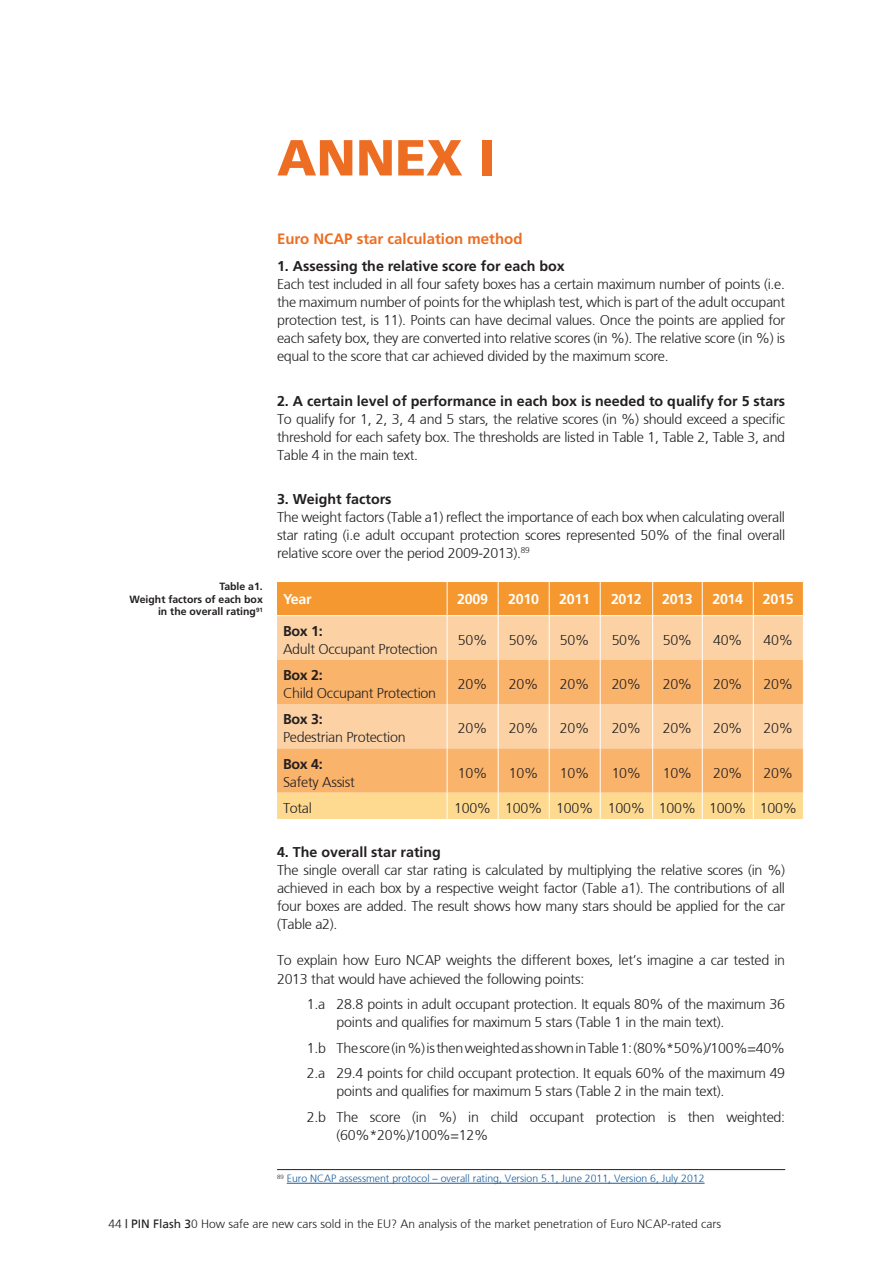
<style>
.page{position:relative;width:893px;height:1263px;background:#fff}
.page>*{position:absolute;margin:0;border:0;box-sizing:border-box;transform-origin:0 0}
.ondertitel{font:900 50.7px "Frutiger";color:#ed6e22}
.t1{font:700 15px "Frutiger";color:#ed6e22}
.t2{font:300 14.25px/18px "Frutiger";letter-spacing:-.02em;color:#231f20;text-align:justify}
.t3{font:700 14.25px "Frutiger";color:#231f20}
.t4{font:700 14.25px "Frutiger";letter-spacing:-.02em;color:#fff}
.t5{font:300 12px "Frutiger";color:#231f20}
.Footnote{font:300 10.5px "Frutiger";color:#175d9e}
.t6{font:700 10.5px "Frutiger";color:#231f20}
.s1{font-weight:400}
</style>
<div class="page">
<div style="left:277px;top:582px;width:526px;height:33px;background:#f5982f"></div>
<div style="left:277px;top:616px;width:526px;height:44px;background:#fcd2a4"></div>
<svg style="left:277px;top:660px;width:526px;height:133px;fill:#f9b36b"></svg>
<hr style="left:498px;top:582px;width:1px;height:33px;background:#fff">
<hr style="left:549px;top:582px;width:1px;height:33px;background:#fff">
<hr style="left:600px;top:582px;width:1px;height:33px;background:#fff">
<hr style="left:652px;top:582px;width:1px;height:33px;background:#fff">
<hr style="left:702px;top:582px;width:1px;height:33px;background:#fff">
<hr style="left:753px;top:582px;width:1px;height:33px;background:#fff">
<hr style="left:447px;top:582px;width:1px;height:33px;background:#fff">
<hr style="left:447px;top:616px;width:1px;height:44px;background:#fff">
<hr style="left:447px;top:660px;width:1px;height:44px;background:#fff">
<hr style="left:447px;top:704px;width:1px;height:44px;background:#fff">
<hr style="left:447px;top:748px;width:1px;height:45px;background:#fff">
<hr style="left:498px;top:616px;width:1px;height:44px;background:#fff">
<hr style="left:549px;top:616px;width:1px;height:44px;background:#fff">
<hr style="left:600px;top:616px;width:1px;height:44px;background:#fff">
<hr style="left:652px;top:616px;width:1px;height:44px;background:#fff">
<hr style="left:702px;top:616px;width:1px;height:44px;background:#fff">
<hr style="left:753px;top:616px;width:1px;height:44px;background:#fff">
<hr style="left:498px;top:660px;width:1px;height:44px;background:#fff">
<hr style="left:549px;top:660px;width:1px;height:44px;background:#fff">
<hr style="left:600px;top:660px;width:1px;height:44px;background:#fff">
<hr style="left:652px;top:660px;width:1px;height:44px;background:#fff">
<hr style="left:702px;top:660px;width:1px;height:44px;background:#fff">
<hr style="left:753px;top:660px;width:1px;height:44px;background:#fff">
<hr style="left:498px;top:704px;width:1px;height:44px;background:#fff">
<hr style="left:549px;top:704px;width:1px;height:44px;background:#fff">
<hr style="left:600px;top:704px;width:1px;height:44px;background:#fff">
<hr style="left:652px;top:704px;width:1px;height:44px;background:#fff">
<hr style="left:702px;top:704px;width:1px;height:44px;background:#fff">
<hr style="left:753px;top:704px;width:1px;height:44px;background:#fff">
<hr style="left:498px;top:748px;width:1px;height:45px;background:#fff">
<hr style="left:549px;top:748px;width:1px;height:45px;background:#fff">
<hr style="left:600px;top:748px;width:1px;height:45px;background:#fff">
<hr style="left:652px;top:748px;width:1px;height:45px;background:#fff">
<hr style="left:702px;top:748px;width:1px;height:45px;background:#fff">
<hr style="left:753px;top:748px;width:1px;height:45px;background:#fff">
<div style="left:277px;top:793px;width:526px;height:26px;background:#feda90"></div>
<hr style="left:277px;top:1169px;width:508px;height:1px;background:#231f20">
<hr style="left:287px;top:1183px;width:418px;height:1px;background:#175d9e">
<p class="ondertitel" style="left:277px;top:127px;width:220px">ANNEX I</p>
<p class="t6" style="left:220px;top:580px;width:45px">Table a1.</p>
<p class="t6" style="left:129px;top:593px;width:135px">Weight factors of each box</p>
<p class="t6" style="left:158px;top:605px;width:106px">in the overall rating<sup>91</sup></p>
<p class="t1" style="left:277px;top:230px;width:247px">Euro NCAP star calculation method</p>
<p class="t3" style="left:277px;top:258px;width:289px">1. Assessing the relative score for each box</p>
<p class="t2" style="left:277px;top:275px;width:510px">Each test included in all four safety boxes has a certain maximum number of points (i.e. the maximum number of points for the whiplash test, which is part of the adult occupant protection test, is 11). Points can have decimal values. Once the points are applied for each safety box, they are converted into relative scores (in %). The relative score (in %) is equal to the score that car achieved divided by the maximum score.</p>
<p class="t3" style="left:277px;top:392px;width:510px">2. A certain level of performance in each box is needed to qualify for 5 stars</p>
<p class="t2" style="left:277px;top:410px;width:510px">To qualify for 1, 2, 3, 4 and 5 stars, the relative scores (in %) should exceed a specific threshold for each safety box. The thresholds are listed in Table 1, Table 2, Table 3, and Table 4 in the main text.</p>
<p class="t3" style="left:277px;top:491px;width:116px">3. Weight factors</p>
<p class="t2" style="left:277px;top:508px;width:510px">The weight factors (Table a1) reflect the importance of each box when calculating overall star rating (i.e adult occupant protection scores represented 50% of the final overall relative score over the period 2009-2013).<sup>89</sup></p>
<p class="t4" style="left:283px;top:591px;width:30px">Year</p>
<p class="t4" style="left:457px;top:591px;width:32px">2009</p>
<p class="t4" style="left:508px;top:591px;width:32px">2010</p>
<p class="t4" style="left:559px;top:591px;width:32px">2011</p>
<p class="t4" style="left:611px;top:591px;width:32px">2012</p>
<p class="t4" style="left:662px;top:591px;width:32px">2013</p>
<p class="t4" style="left:712px;top:591px;width:32px">2014</p>
<p class="t4" style="left:763px;top:591px;width:32px">2015</p>
<p class="t3" style="left:283px;top:623px;width:41px">Box 1:</p>
<p class="t2" style="left:283px;top:640px;width:156px">Adult Occupant Protection</p>
<p class="t2" style="left:458px;top:631px;width:31px">50%</p>
<p class="t2" style="left:509px;top:631px;width:31px">50%</p>
<p class="t2" style="left:560px;top:631px;width:31px">50%</p>
<p class="t2" style="left:612px;top:631px;width:31px">50%</p>
<p class="t2" style="left:663px;top:631px;width:31px">50%</p>
<p class="t2" style="left:713px;top:631px;width:31px">40%</p>
<p class="t2" style="left:764px;top:631px;width:31px">40%</p>
<p class="t3" style="left:283px;top:667px;width:41px">Box 2:</p>
<p class="t2" style="left:283px;top:684px;width:155px">Child Occupant Protection</p>
<p class="t3" style="left:283px;top:711px;width:41px">Box 3:</p>
<p class="t2" style="left:283px;top:729px;width:124px">Pedestrian Protection</p>
<p class="t3" style="left:283px;top:755px;width:41px">Box 4:</p>
<p class="t2" style="left:283px;top:773px;width:73px">Safety Assist</p>
<p class="t2" style="left:458px;top:675px;width:31px">20%</p>
<p class="t2" style="left:509px;top:675px;width:31px">20%</p>
<p class="t2" style="left:560px;top:675px;width:31px">20%</p>
<p class="t2" style="left:612px;top:675px;width:31px">20%</p>
<p class="t2" style="left:663px;top:675px;width:31px">20%</p>
<p class="t2" style="left:713px;top:675px;width:31px">20%</p>
<p class="t2" style="left:764px;top:675px;width:31px">20%</p>
<p class="t2" style="left:458px;top:720px;width:31px">20%</p>
<p class="t2" style="left:509px;top:720px;width:31px">20%</p>
<p class="t2" style="left:560px;top:720px;width:31px">20%</p>
<p class="t2" style="left:612px;top:720px;width:31px">20%</p>
<p class="t2" style="left:663px;top:720px;width:31px">20%</p>
<p class="t2" style="left:713px;top:720px;width:31px">20%</p>
<p class="t2" style="left:764px;top:720px;width:31px">20%</p>
<p class="t2" style="left:458px;top:764px;width:31px">10%</p>
<p class="t2" style="left:509px;top:764px;width:31px">10%</p>
<p class="t2" style="left:560px;top:764px;width:31px">10%</p>
<p class="t2" style="left:612px;top:764px;width:31px">10%</p>
<p class="t2" style="left:663px;top:764px;width:31px">10%</p>
<p class="t2" style="left:713px;top:764px;width:31px">20%</p>
<p class="t2" style="left:764px;top:764px;width:31px">20%</p>
<p class="t2" style="left:283px;top:799px;width:30px">Total</p>
<p class="t2" style="left:454px;top:799px;width:39px">100%</p>
<p class="t2" style="left:505px;top:799px;width:39px">100%</p>
<p class="t2" style="left:556px;top:799px;width:39px">100%</p>
<p class="t2" style="left:608px;top:799px;width:39px">100%</p>
<p class="t2" style="left:659px;top:799px;width:39px">100%</p>
<p class="t2" style="left:709px;top:799px;width:39px">100%</p>
<p class="t2" style="left:760px;top:799px;width:39px">100%</p>
<p class="t3" style="left:277px;top:844px;width:165px">4. The overall star rating</p>
<p class="t2" style="left:277px;top:862px;width:510px">The single overall car star rating is calculated by multiplying the relative scores (in %) achieved in each box by a respective weight factor (Table a1). The contributions of all four boxes are added. The result shows how many stars should be applied for the car (Table a2).</p>
<p class="t2" style="left:277px;top:952px;width:510px">To explain how Euro NCAP weights the different boxes, let’s imagine a car tested in<br>2013 that would have achieved the following points:</p>
<p class="t2" style="left:337px;top:995px;width:450px;text-indent:-30px">1.a 28.8 points in adult occupant protection. It equals 80% of the maximum 36 points and qualifies for maximum 5 stars (Table 1 in the main text).</p>
<p class="t2" style="left:307px;top:1039px;width:480px">1.b The score (in %) is then weighted as shown in Table 1: (80%*50%)/100%=40%</p>
<p class="t2" style="left:337px;top:1064px;width:450px;text-indent:-30px">2.a 29.4 points for child occupant protection. It equals 60% of the maximum 49 points and qualifies for maximum 5 stars (Table 2 in the main text).</p>
<p class="t2" style="left:337px;top:1108px;width:450px;text-indent:-30px">2.b The score (in %) in child occupant protection is then weighted: (60%*20%)/100%=12%</p>
<p class="Footnote" style="left:277px;top:1172px;width:429px"><sup>89</sup> Euro NCAP assessment protocol – overall rating, Version 5.1, June 2011, Version 6, July 2012</p>
<p class="t5" style="left:108px;top:1217px;width:614px">44 <span class="s1">| PIN Flash 3</span>0 How safe are new cars sold in the EU? An analysis of the market penetration of Euro NCAP-rated cars</p>
</div>
